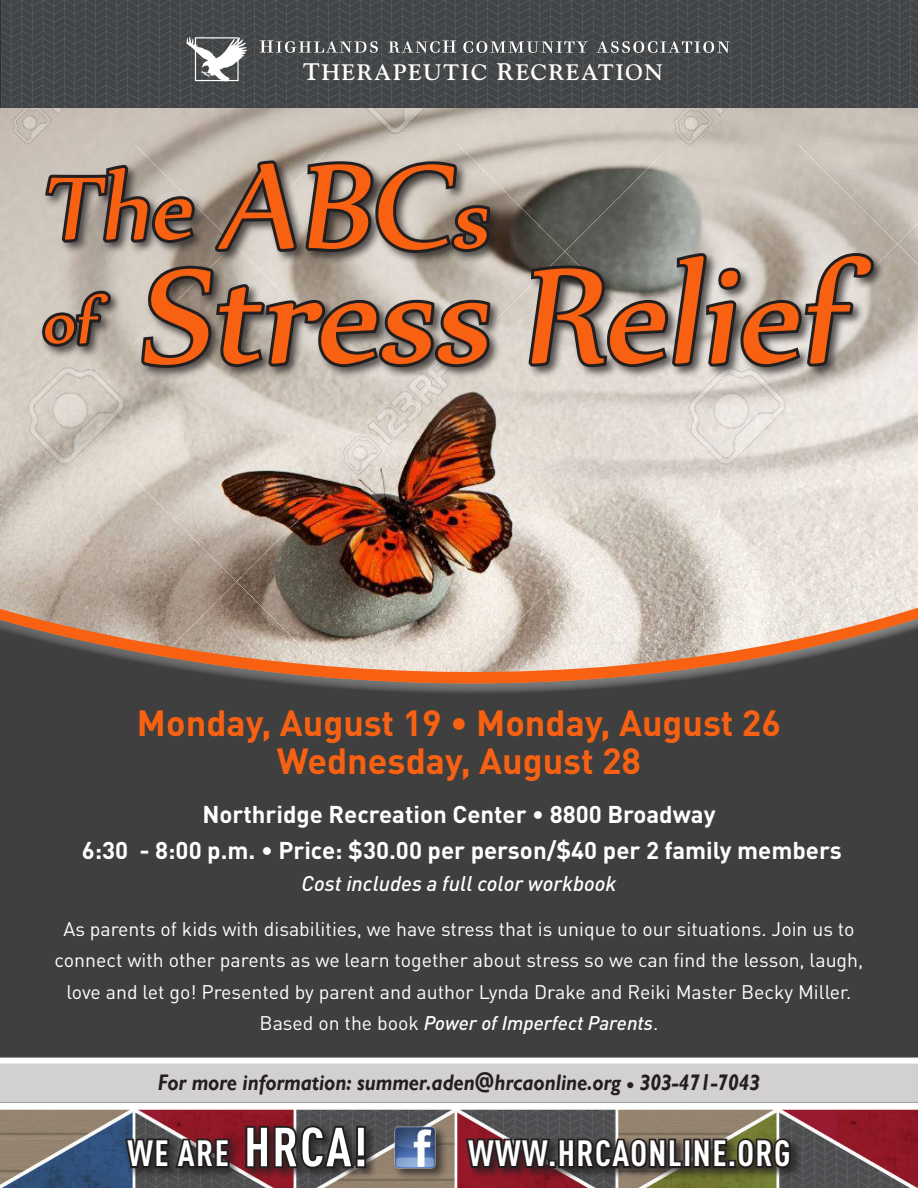
<style>
.page{position:relative;width:918px;height:1188px;background:#fff}
.page>*{position:absolute;margin:0;border:0;box-sizing:border-box;transform-origin:0 0}
.t1{font:162px "Nyala";color:#f86112}
.t2{font:108px "Nyala";color:#f86112}
.t3{font:700 36px/38.4px "DIN Pro";color:#f86112;text-align:center}
.t4{font:700 condensed 36px "DIN Pro";letter-spacing:.04em;color:#fff}
.t5{font:700 24px "DIN Pro";color:#fff}
.t6{font:italic 700 22.5px "Gill Sans";letter-spacing:-.005em;color:#231f20;scale:.9 1}
.t7{font:700 22.2px "Goudy";letter-spacing:.065em;color:#fff}
.t8{font:italic 500 21px "DIN Pro";color:#fff}
.t9{font:19.5px/31.5px "DIN Pro";color:#fff;text-align:center}
.s1{font-size:23.85px}
.s2{font-size:144px}
.s3{font-size:75px}
.s4{font-weight:500;font-style:italic}
.s5{font-size:54px}
</style>
<div class="page">
<img style="left:0;top:108px;width:918px;height:496px">
<div style="left:0;top:616px;width:918px;height:572px;background:#231f20;opacity:.75"></div>
<img style="left:0;top:1108px;width:918px;height:80px">
<div style="left:0;top:1061px;width:918px;height:41px;background:#d2d0d0"></div>
<div style="left:0;top:1058px;width:918px;height:6px;background:#fff"></div>
<div style="left:0;top:1102px;width:918px;height:6px;background:#fff"></div>
<div style="left:123px;top:1123px;width:680px;height:57px;background:#231f20;opacity:.75"></div>
<svg style="left:123px;top:1126px;width:109px;height:60px;background:#46393e"></svg>
<svg style="left:243px;top:1118px;width:125px;height:53px;background:#3d2b2e"></svg>
<svg style="left:463px;top:1126px;width:222px;height:60px;background:#533a3a"></svg>
<div style="left:683px;top:1139px;width:8px;height:29px;border:4px solid #231f20"></div>
<svg style="left:691px;top:1131px;width:102px;height:45px;background:#424030"></svg>
<div style="left:392px;top:1124px;width:56px;height:57px;background:#231f20;opacity:.75"></div>
<img style="left:393px;top:1126px;width:44px;height:43px">
<svg style="left:0;top:0;width:918px;height:108px;background:#454749"></svg>
<svg style="left:260px;top:40px;width:118px;height:13px;background:#757678"></svg>
<svg style="left:388px;top:40px;width:68px;height:13px"></svg>
<svg style="left:463px;top:41px;width:125px;height:12px"></svg>
<svg style="left:596px;top:41px;width:134px;height:12px;background:#757778"></svg>
<svg style="left:187px;top:37px;width:60px;height:45px"></svg>
<div style="left:40px;top:158px;width:846px;height:222px;background:#231f20;opacity:.75"></div>
<svg style="left:38px;top:158px;width:456px;height:235px;background:#89827c"></svg>
<svg style="left:525px;top:249px;width:353px;height:122px;background:#7a7571"></svg>
<p class="t7" style="left:303px;top:59px;width:362px"><span class="s1">T</span>HERAPEUTIC <span class="s1">R</span>ECREATION</p>
<p class="t2" style="left:41px;top:143px;width:466px">The <span class="s2">ABC</span>s</p>
<p class="t1" style="left:41px;top:218px;width:803px"><span class="s3">of</span> Stress Relief</p>
<p class="t3" style="left:137px;top:702px;width:646px">Monday, August 19 • Monday, August 26<br>Wednesday, August 28</p>
<p class="t5" style="left:202px;top:798px;width:515px">Northridge Recreation Center • 8800 Broadway</p>
<p class="t5" style="left:82px;top:834px;width:762px">6:30 - 8:00 p.m. • Price: $30.00 per person/$40 per 2 family members</p>
<p class="t8" style="left:302px;top:870px;width:316px">Cost includes a full color workbook</p>
<p class="t9" style="left:55px;top:912px;width:810px">As parents of kids with disabilities, we have stress that is unique to our situations. Join us to connect with other parents as we learn together about stress so we can find the lesson, laugh, love and let go! Presented by parent and author Lynda Drake and Reiki Master Becky Miller.<br>Based on the book <span class="s4">Power of Imperfect Parents</span>.</p>
<p class="t6" style="left:158px;top:1069px;width:671px">For more information: summer.aden@hrcaonline.org ● 303-471-7043</p>
<p class="t4" style="left:127px;top:1132px;width:241px">WE ARE <span class="s5">HRCA!</span></p>
<p class="t4" style="left:468px;top:1132px;width:324px">WWW.HRCAONLINE.ORG</p>
</div>
